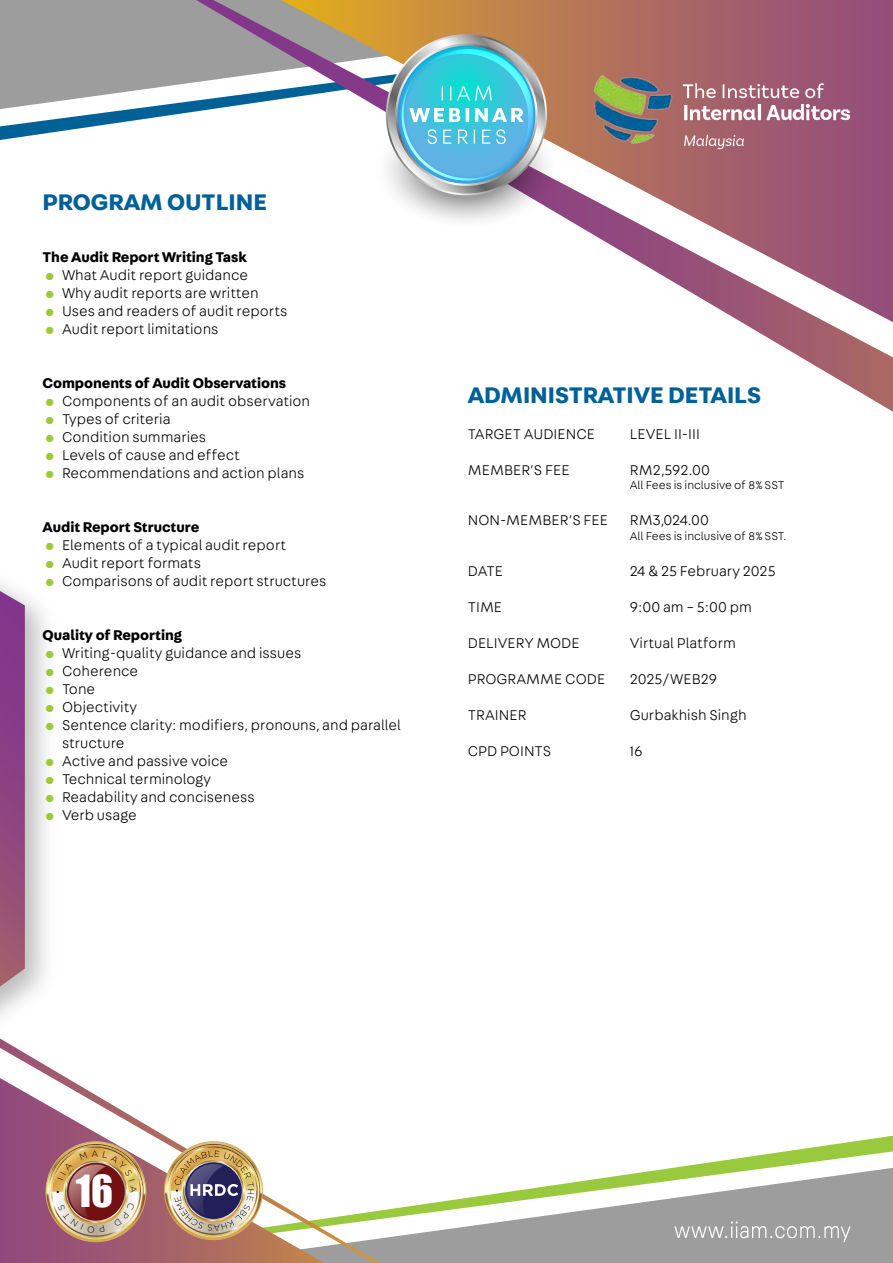
<style>
.page{position:relative;width:893px;height:1263px;background:#fff}
.page>*{position:absolute;margin:0;border:0;box-sizing:border-box;transform-origin:0 0}
.t1{font:40.65px "Impact";color:#fff}
.t2{font:700 24px "Fabriga";color:#006198}
.t3{font:300 15px/18px "Fabriga";color:#000}
.t4{font:700 15px "Fabriga";color:#000}
.t5{font:300 12px "Fabriga";color:#000}
.s1{color:#9aca3c}
</style>
<div class="page">
<svg style="left:380px;top:1136px;width:513px;height:127px"></svg>
<svg style="left:0;top:1077px;width:380px;height:186px"></svg>
<svg style="left:0;top:9px;width:196px;height:131px;fill:#9e9d9d"></svg>
<svg style="left:196px;top:0;width:697px;height:412px"></svg>
<img style="left:0;top:583px;width:65px;height:590px">
<svg style="left:0;top:591px;width:25px;height:396px;background:#914b84"></svg>
<svg style="left:674px;top:1221px;width:176px;height:21px;background:#acabab"></svg>
<img style="left:162px;top:1144px;width:103px;height:98px">
<svg style="left:374px;top:46px;width:185px;height:182px"></svg>
<img style="left:594px;top:76px;width:83px;height:72px">
<img style="left:679px;top:77px;width:171px;height:73px">
<img style="left:43px;top:1144px;width:105px;height:100px">
<h2 class="t2" style="left:43px;top:186px;width:226px">PROGRAM OUTLINE</h2>
<p class="t4" style="left:43px;top:247px;width:206px">The Audit Report Writing Task</p>
<p class="t3" style="left:43px;top:266px;width:207px"><span class="s1">•</span> What Audit report guidance</p>
<p class="t3" style="left:43px;top:284px;width:218px"><span class="s1">•</span> Why audit reports are written</p>
<p class="t3" style="left:43px;top:302px;width:246px"><span class="s1">•</span> Uses and readers of audit reports</p>
<p class="t3" style="left:43px;top:320px;width:178px"><span class="s1">•</span> Audit report limitations</p>
<p class="t4" style="left:43px;top:373px;width:245px">Components of Audit Observations</p>
<p class="t3" style="left:43px;top:392px;width:269px"><span class="s1">•</span> Components of an audit observation</p>
<p class="t3" style="left:43px;top:410px;width:130px"><span class="s1">•</span> Types of criteria</p>
<p class="t3" style="left:43px;top:428px;width:165px"><span class="s1">•</span> Condition summaries</p>
<p class="t3" style="left:43px;top:446px;width:199px"><span class="s1">•</span> Levels of cause and effect</p>
<p class="t3" style="left:43px;top:464px;width:263px"><span class="s1">•</span> Recommendations and action plans</p>
<p class="t4" style="left:43px;top:517px;width:158px">Audit Report Structure</p>
<p class="t3" style="left:43px;top:536px;width:245px"><span class="s1">•</span> Elements of a typical audit report</p>
<p class="t3" style="left:43px;top:554px;width:160px"><span class="s1">•</span> Audit report formats</p>
<p class="t3" style="left:43px;top:572px;width:285px"><span class="s1">•</span> Comparisons of audit report structures</p>
<p class="t4" style="left:43px;top:625px;width:141px">Quality of Reporting</p>
<p class="t3" style="left:43px;top:644px;width:260px"><span class="s1">•</span> Writing-quality guidance and issues</p>
<p class="t3" style="left:43px;top:662px;width:97px"><span class="s1">•</span> Coherence</p>
<p class="t3" style="left:43px;top:680px;width:54px"><span class="s1">•</span> Tone</p>
<p class="t3" style="left:43px;top:698px;width:96px"><span class="s1">•</span> Objectivity</p>
<p class="t3" style="left:62px;top:716px;width:341px;text-indent:-20px"><span class="s1">•</span> Sentence clarity: modifiers, pronouns, and parallel structure</p>
<p class="t3" style="left:43px;top:752px;width:187px"><span class="s1">•</span> Active and passive voice</p>
<p class="t3" style="left:43px;top:770px;width:170px"><span class="s1">•</span> Technical terminology</p>
<p class="t3" style="left:43px;top:788px;width:214px"><span class="s1">•</span> Readability and conciseness</p>
<p class="t3" style="left:43px;top:806px;width:96px"><span class="s1">•</span> Verb usage</p>
<h2 class="t2" style="left:468px;top:378px;width:295px">ADMINISTRATIVE DETAILS</h2>
<p class="t3" style="left:468px;top:424px;width:129px">TARGET AUDIENCE</p>
<p class="t3" style="left:630px;top:424px;width:72px">LEVEL II-III</p>
<p class="t3" style="left:468px;top:460px;width:103px">MEMBER’S FEE</p>
<p class="t3" style="left:630px;top:460px;width:82px">RM2,592.00</p>
<p class="t5" style="left:630px;top:478px;width:156px">All Fees is inclusive of 8% SST</p>
<p class="t3" style="left:468px;top:511px;width:142px">NON-MEMBER’S FEE</p>
<p class="t3" style="left:630px;top:511px;width:81px">RM3,024.00</p>
<p class="t5" style="left:630px;top:528px;width:159px">All Fees is inclusive of 8% SST.</p>
<p class="t3" style="left:468px;top:561px;width:37px">DATE</p>
<p class="t3" style="left:630px;top:561px;width:147px">24 &amp; 25 February 2025</p>
<p class="t3" style="left:468px;top:597px;width:36px">TIME</p>
<p class="t3" style="left:630px;top:597px;width:124px">9:00 am – 5:00 pm</p>
<p class="t3" style="left:468px;top:633px;width:114px">DELIVERY MODE</p>
<p class="t3" style="left:630px;top:633px;width:108px">Virtual Platform</p>
<p class="t3" style="left:468px;top:669px;width:139px">PROGRAMME CODE</p>
<p class="t3" style="left:630px;top:669px;width:89px">2025/WEB29</p>
<p class="t3" style="left:468px;top:705px;width:60px">TRAINER</p>
<p class="t3" style="left:630px;top:705px;width:118px">Gurbakhish Singh</p>
<p class="t3" style="left:468px;top:741px;width:85px">CPD POINTS</p>
<p class="t3" style="left:630px;top:741px;width:14px">16</p>
<h1 class="t1" style="left:76px;top:1159px;width:39px">16</h1>
</div>
